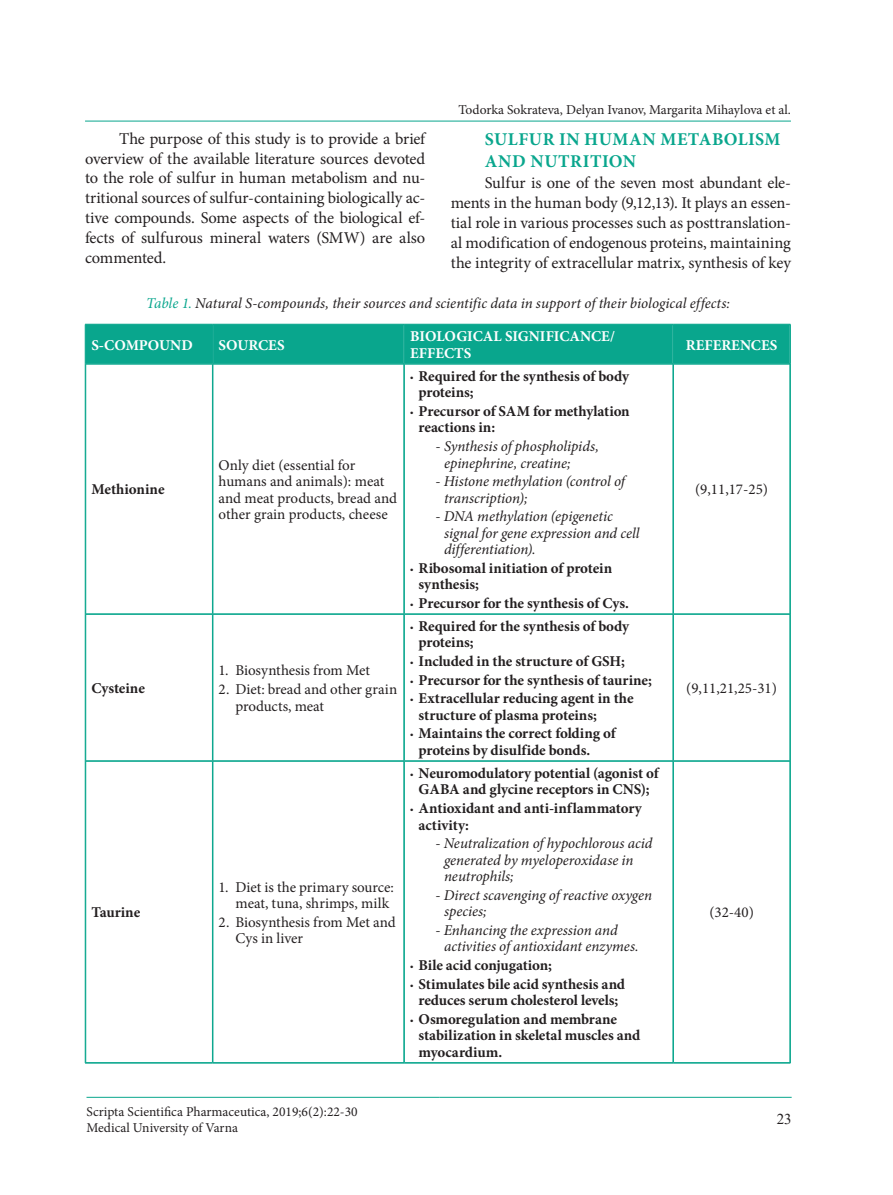
<style>
.page{position:relative;width:893px;height:1195px;background:#fff}
.page>*{position:absolute;margin:0;border:0;box-sizing:border-box;transform-origin:0 0}
.t1{font:700 18px/21.6px "Minion Pro";letter-spacing:.03em;color:#09a68d}
.t2{font:16.5px/19.8px "Minion Pro";letter-spacing:-.005em;color:#231f20;text-align:justify}
.t3{font:700 15px/16.5px "Minion Pro";letter-spacing:-.005em;color:#231f20}
.t4{font:italic 15px/16.5px "Minion Pro";letter-spacing:-.005em;color:#231f20}
.t5{font:15px/16.5px "Minion Pro";color:#231f20}
.t6{font:700 15px/16.5px "Minion Pro";color:#fff}
.t7{font:15px "Times New Roman";color:#231f20}
.t8{font:13.5px/16.2px "Minion Pro";color:#231f20}
.s1{color:#09a68d}
.s2{font-family:"Myriad Pro";font-weight:400;font-size:12px}
.s3{font-style:normal}
</style>
<div class="page">
<hr style="left:87px;top:1097px;width:352px;height:1px;background:#09a68d">
<hr style="left:439px;top:1097px;width:353px;height:1px;background:#09a68d">
<hr style="left:85px;top:121px;width:706px;height:1px;background:#09a68d">
<div style="left:86px;top:325px;width:704px;height:38px;background:#09a68d"></div>
<hr style="left:86px;top:324px;width:127px;height:1px;background:#09a68d">
<hr style="left:85px;top:324px;width:1px;height:40px;background:#09a68d">
<hr style="left:213px;top:324px;width:191px;height:1px;background:#09a68d">
<hr style="left:212px;top:325px;width:1px;height:38px;background:#09a68d">
<hr style="left:213px;top:325px;width:1px;height:38px;background:#09a68d">
<hr style="left:404px;top:324px;width:269px;height:1px;background:#09a68d">
<hr style="left:404px;top:325px;width:1px;height:38px;background:#09a68d">
<hr style="left:673px;top:324px;width:117px;height:1px;background:#09a68d">
<hr style="left:673px;top:325px;width:1px;height:38px;background:#09a68d">
<hr style="left:790px;top:324px;width:1px;height:40px;background:#09a68d">
<hr style="left:86px;top:363px;width:127px;height:1px;background:#09a68d">
<hr style="left:86px;top:364px;width:127px;height:1px;background:#09a68d">
<hr style="left:85px;top:364px;width:1px;height:250px;background:#09a68d">
<hr style="left:213px;top:363px;width:191px;height:1px;background:#09a68d">
<hr style="left:213px;top:364px;width:191px;height:1px;background:#09a68d">
<hr style="left:212px;top:364px;width:1px;height:250px;background:#09a68d">
<hr style="left:213px;top:364px;width:1px;height:250px;background:#09a68d">
<hr style="left:404px;top:363px;width:269px;height:1px;background:#09a68d">
<hr style="left:404px;top:364px;width:269px;height:1px;background:#09a68d">
<hr style="left:404px;top:364px;width:1px;height:250px;background:#09a68d">
<hr style="left:673px;top:363px;width:117px;height:1px;background:#09a68d">
<hr style="left:673px;top:364px;width:117px;height:1px;background:#09a68d">
<hr style="left:673px;top:364px;width:1px;height:250px;background:#09a68d">
<hr style="left:790px;top:364px;width:1px;height:250px;background:#09a68d">
<hr style="left:86px;top:613px;width:127px;height:1px;background:#09a68d">
<hr style="left:86px;top:614px;width:127px;height:1px;background:#09a68d">
<hr style="left:85px;top:614px;width:1px;height:147px;background:#09a68d">
<hr style="left:213px;top:613px;width:191px;height:1px;background:#09a68d">
<hr style="left:213px;top:614px;width:191px;height:1px;background:#09a68d">
<hr style="left:212px;top:614px;width:1px;height:146px;background:#09a68d">
<hr style="left:213px;top:614px;width:1px;height:146px;background:#09a68d">
<hr style="left:404px;top:613px;width:269px;height:1px;background:#09a68d">
<hr style="left:404px;top:614px;width:269px;height:1px;background:#09a68d">
<hr style="left:404px;top:614px;width:1px;height:146px;background:#09a68d">
<hr style="left:673px;top:613px;width:117px;height:1px;background:#09a68d">
<hr style="left:673px;top:614px;width:117px;height:1px;background:#09a68d">
<hr style="left:673px;top:614px;width:1px;height:146px;background:#09a68d">
<hr style="left:790px;top:614px;width:1px;height:147px;background:#09a68d">
<hr style="left:86px;top:760px;width:127px;height:1px;background:#09a68d">
<hr style="left:86px;top:761px;width:127px;height:1px;background:#09a68d">
<hr style="left:85px;top:761px;width:1px;height:302px;background:#09a68d">
<hr style="left:213px;top:760px;width:191px;height:1px;background:#09a68d">
<hr style="left:213px;top:761px;width:191px;height:1px;background:#09a68d">
<hr style="left:212px;top:761px;width:1px;height:301px;background:#09a68d">
<hr style="left:213px;top:761px;width:1px;height:301px;background:#09a68d">
<hr style="left:404px;top:760px;width:269px;height:1px;background:#09a68d">
<hr style="left:404px;top:761px;width:269px;height:1px;background:#09a68d">
<hr style="left:404px;top:761px;width:1px;height:301px;background:#09a68d">
<hr style="left:673px;top:760px;width:117px;height:1px;background:#09a68d">
<hr style="left:673px;top:761px;width:117px;height:1px;background:#09a68d">
<hr style="left:673px;top:761px;width:1px;height:301px;background:#09a68d">
<hr style="left:790px;top:761px;width:1px;height:302px;background:#09a68d">
<hr style="left:86px;top:1062px;width:127px;height:1px;background:#09a68d">
<hr style="left:85px;top:1063px;width:128px;height:1px;background:#09a68d">
<hr style="left:213px;top:1062px;width:191px;height:1px;background:#09a68d">
<hr style="left:213px;top:1063px;width:191px;height:1px;background:#09a68d">
<hr style="left:404px;top:1062px;width:269px;height:1px;background:#09a68d">
<hr style="left:404px;top:1063px;width:269px;height:1px;background:#09a68d">
<hr style="left:673px;top:1062px;width:117px;height:1px;background:#09a68d">
<hr style="left:673px;top:1063px;width:117px;height:1px;background:#09a68d">
<p class="t8" style="left:459px;top:102px;width:334px">Todorka Sokrateva, Delyan Ivanov, Margarita Mihaylova et al.</p>
<p class="t2" style="left:85px;top:129px;width:342px;text-indent:34px">The purpose of this study is to provide a brief overview of the available literature sources devoted to the role of sulfur in human metabolism and nu&shy;tritional sources of sulfur-containing biologically ac&shy;tive compounds. Some aspects of the biological ef&shy;fects of sulfurous mineral waters (SMW) are also commented.</p>
<p class="t1" style="left:485px;top:128px;width:297px">SULFUR IN HUMAN METABOLISM<br>AND NUTRITION</p>
<p class="t2" style="left:451px;top:173px;width:342px;text-indent:34px">Sulfur is one of the seven most abundant ele&shy;ments in the human body (9,12,13). It plays an essen&shy;tial role in various processes such as posttranslation&shy;al modification of endogenous proteins, maintaining the integrity of extracellular matrix, synthesis of key</p>
<p class="t4" style="left:146px;top:295px;width:585px"><span class="s1">Table 1.</span> Natural S-compounds, their sources and scientific data in support of their biological effects:</p>
<p class="t6" style="left:91px;top:336px;width:103px">S-COMPOUND</p>
<p class="t6" style="left:219px;top:336px;width:67px">SOURCES</p>
<p class="t6" style="left:410px;top:328px;width:206px">BIOLOGICAL SIGNIFICANCE/<br>EFFECTS</p>
<p class="t6" style="left:686px;top:336px;width:93px">REFERENCES</p>
<p class="t3" style="left:91px;top:481px;width:75px">Methionine</p>
<p class="t5" style="left:219px;top:457px;width:180px">Only diet (essential for humans and animals): meat and meat products, bread and other grain products, cheese</p>
<p class="t3" style="left:419px;top:367px;width:212px;text-indent:-9px"><span class="s2">•</span> Required for the synthesis of body proteins;</p>
<p class="t3" style="left:419px;top:403px;width:213px;text-indent:-9px"><span class="s2">•</span> Precursor of SAM for methylation reactions in:</p>
<p class="t4" style="left:444px;top:438px;width:156px;text-indent:-9px"><span class="s3">-</span> Synthesis of phospholipids, epinephrine, creatine;</p>
<p class="t4" style="left:444px;top:473px;width:182px;text-indent:-9px">- Histone methylation (control of transcription);</p>
<p class="t4" style="left:444px;top:508px;width:197px;text-indent:-9px">- DNA methylation (epigenetic signal for gene expression and cell differentiation).</p>
<p class="t3" style="left:419px;top:560px;width:195px;text-indent:-9px"><span class="s2">•</span> Ribosomal initiation of protein synthesis;</p>
<p class="t3" style="left:410px;top:595px;width:221px"><span class="s2">•</span> Precursor for the synthesis of Cys.</p>
<p class="t5" style="left:695px;top:481px;width:74px">(9,11,17-25)</p>
<p class="t3" style="left:91px;top:680px;width:55px">Cysteine</p>
<p class="t5" style="left:219px;top:662px;width:153px">1. Biosynthesis from Met</p>
<p class="t5" style="left:236px;top:681px;width:163px;text-indent:-17px">2. Diet: bread and other grain products, meat</p>
<p class="t3" style="left:419px;top:618px;width:212px;text-indent:-9px"><span class="s2">•</span> Required for the synthesis of body proteins;</p>
<p class="t3" style="left:410px;top:653px;width:216px"><span class="s2">•</span> Included in the structure of GSH;</p>
<p class="t3" style="left:410px;top:671px;width:243px"><span class="s2">•</span> Precursor for the synthesis of taurine;</p>
<p class="t3" style="left:419px;top:690px;width:216px;text-indent:-9px"><span class="s2">•</span> Extracellular reducing agent in the structure of plasma proteins;</p>
<p class="t3" style="left:419px;top:725px;width:199px;text-indent:-9px"><span class="s2">•</span> Maintains the correct folding of proteins by disulfide bonds.</p>
<p class="t5" style="left:686px;top:680px;width:92px">(9,11,21,25-31)</p>
<p class="t3" style="left:91px;top:904px;width:50px">Taurine</p>
<p class="t5" style="left:236px;top:878px;width:160px;text-indent:-17px">1. Diet is the primary source: meat, tuna, shrimps, milk</p>
<p class="t5" style="left:236px;top:914px;width:162px;text-indent:-17px">2. Biosynthesis from Met and<br>Cys in liver</p>
<p class="t3" style="left:410px;top:765px;width:250px;text-align:center"><span class="s2">•</span> Neuromodulatory potential (agonist of<br>GABA and glycine receptors in CNS);</p>
<p class="t3" style="left:419px;top:800px;width:225px;text-indent:-9px"><span class="s2">•</span> Antioxidant and anti-inflammatory activity:</p>
<p class="t4" style="left:444px;top:835px;width:210px;text-indent:-9px">- Neutralization of hypochlorous acid generated by myeloperoxidase in neutrophils;</p>
<p class="t4" style="left:444px;top:887px;width:210px;text-indent:-9px">- Direct scavenging of reactive oxygen species;</p>
<p class="t4" style="left:444px;top:922px;width:196px;text-indent:-9px">- Enhancing the expression and activities of antioxidant enzymes.</p>
<p class="t3" style="left:410px;top:957px;width:143px"><span class="s2">•</span> Bile acid conjugation;</p>
<p class="t3" style="left:410px;top:975px;width:217px;text-align:center"><span class="s2">•</span> Stimulates bile acid synthesis and reduces serum cholesterol levels;</p>
<p class="t3" style="left:419px;top:1010px;width:223px;text-indent:-9px"><span class="s2">•</span> Osmoregulation and membrane stabilization in skeletal muscles and myocardium.</p>
<p class="t5" style="left:709px;top:904px;width:46px">(32-40)</p>
<p class="t8" style="left:87px;top:1103px;width:273px">Scripta Scientifica Pharmaceutica, 2019;6(2):22-30<br>Medical University of Varna</p>
<p class="t7" style="left:777px;top:1108px;width:16px">23</p>
</div>
